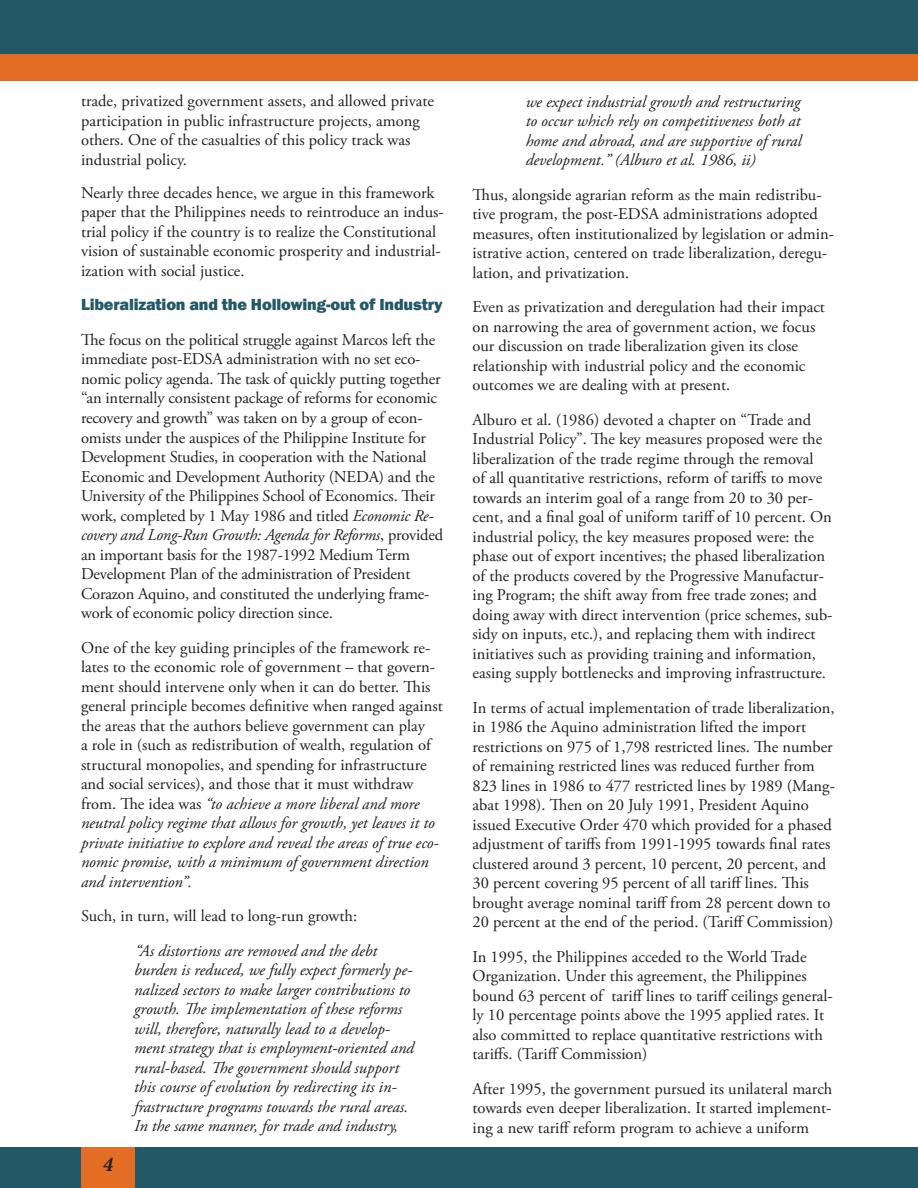
<style>
.page{position:relative;width:918px;height:1188px;background:#fff}
.page>*{position:absolute;margin:0;border:0;box-sizing:border-box;transform-origin:0 0}
.t1{font:italic 700 21px "Minion Pro";color:#231f20}
.t2{font:16.5px/19.5px "Adobe Garamond Pro";color:#231f20}
.t3{font:italic 16.5px/19.5px "Adobe Garamond Pro";color:#231f20}
.t4{font:800 16.5px "Franklin Gothic";letter-spacing:-.01em;color:#235867}
.s1{font-style:italic}
</style>
<div class="page">
<div style="left:0;top:0;width:918px;height:54px;background:#235867"></div>
<div style="left:0;top:54px;width:918px;height:27px;background:#e46d26"></div>
<div style="left:0;top:1148px;width:918px;height:40px;background:#235867"></div>
<div style="left:81px;top:1148px;width:54px;height:40px;background:#e46d26"></div>
<p class="t2" style="left:81px;top:92px;width:355px">trade, privatized government assets, and allowed private participation in public infrastructure projects, among others. One of the casualties of this policy track was industrial policy.</p>
<p class="t2" style="left:81px;top:184px;width:364px">Nearly three decades hence, we argue in this framework paper that the Philippines needs to reintroduce an indus&shy;trial policy if the country is to realize the Constitutional vision of sustainable economic prosperity and industrial&shy;ization with social justice.</p>
<p class="t4" style="left:81px;top:294px;width:363px">Liberalization and the Hollowing-out of Industry</p>
<p class="t2" style="left:81px;top:331px;width:364px">The focus on the political struggle against Marcos left the immediate post-EDSA administration with no set eco&shy;nomic policy agenda. The task of quickly putting together “an internally consistent package of reforms for economic recovery and growth” was taken on by a group of econ&shy;omists under the auspices of the Philippine Institute for Development Studies, in cooperation with the National Economic and Development Authority (NEDA) and the University of the Philippines School of Economics. Their work, completed by 1 May 1986 and titled <span class="s1">Economic Re&shy;covery and Long-Run Growth: Agenda for Reforms</span>, provided an important basis for the 1987-1992 Medium Term Development Plan of the administration of President Corazon Aquino, and constituted the underlying frame&shy;work of economic policy direction since.</p>
<p class="t2" style="left:81px;top:638px;width:363px">One of the key guiding principles of the framework re&shy;lates to the economic role of government – that govern&shy;ment should intervene only when it can do better. This general principle becomes definitive when ranged against the areas that the authors believe government can play<br>a role in (such as redistribution of wealth, regulation of structural monopolies, and spending for infrastructure and social services), and those that it must withdraw from. The idea was <span class="s1">“to achieve a more liberal and more neutral policy regime that allows for growth, yet leaves it to private initiative to explore and reveal the areas of true eco&shy;nomic promise, with a minimum of government direction and intervention”.</span></p>
<p class="t2" style="left:81px;top:907px;width:278px">Such, in turn, will lead to long-run growth:</p>
<p class="t3" style="left:134px;top:941px;width:281px">“As distortions are removed and the debt burden is reduced, we fully expect formerly pe&shy;nalized sectors to make larger contributions to growth. The implementation of these reforms will, therefore, naturally lead to a develop&shy;ment strategy that is employment-oriented and rural-based. The government should support this course of evolution by redirecting its in&shy;frastructure programs towards the rural areas.<br>In the same manner, for trade and industry,</p>
<p class="t1" style="left:103px;top:1150px;width:12px">4</p>
<p class="t3" style="left:526px;top:92px;width:277px;text-align:justify">we expect industrial growth and restructuring to occur which rely on competitiveness both at home and abroad, and are supportive of rural development.” (Alburo et al. 1986, ii)</p>
<p class="t2" style="left:472px;top:185px;width:363px">Thus, alongside agrarian reform as the main redistribu&shy;tive program, the post-EDSA administrations adopted measures, often institutionalized by legislation or admin&shy;istrative action, centered on trade liberalization, deregu&shy;lation, and privatization.</p>
<p class="t2" style="left:472px;top:298px;width:354px">Even as privatization and deregulation had their impact on narrowing the area of government action, we focus our discussion on trade liberalization given its close relationship with industrial policy and the economic outcomes we are dealing with at present.</p>
<p class="t2" style="left:472px;top:410px;width:362px">Alburo et al. (1986) devoted a chapter on “Trade and Industrial Policy”. The key measures proposed were the liberalization of the trade regime through the removal<br>of all quantitative restrictions, reform of tariffs to move towards an interim goal of a range from 20 to 30 per&shy;cent, and a final goal of uniform tariff of 10 percent. On industrial policy, the key measures proposed were: the phase out of export incentives; the phased liberalization of the products covered by the Progressive Manufactur&shy;ing Program; the shift away from free trade zones; and doing away with direct intervention (price schemes, sub&shy;sidy on inputs, etc.), and replacing them with indirect initiatives such as providing training and information, easing supply bottlenecks and improving infrastructure.</p>
<p class="t2" style="left:472px;top:698px;width:364px">In terms of actual implementation of trade liberalization, in 1986 the Aquino administration lifted the import restrictions on 975 of 1,798 restricted lines. The number of remaining restricted lines was reduced further from 823 lines in 1986 to 477 restricted lines by 1989 (Mang&shy;abat 1998). Then on 20 July 1991, President Aquino issued Executive Order 470 which provided for a phased adjustment of tariffs from 1991-1995 towards final rates clustered around 3 percent, 10 percent, 20 percent, and 30 percent covering 95 percent of all tariff lines. This brought average nominal tariff from 28 percent down to 20 percent at the end of the period. (Tariff Commission)</p>
<p class="t2" style="left:472px;top:947px;width:362px">In 1995, the Philippines acceded to the World Trade Organization. Under this agreement, the Philippines bound 63 percent of tariff lines to tariff ceilings general&shy;ly 10 percentage points above the 1995 applied rates. It also committed to replace quantitative restrictions with tariffs. (Tariff Commission)</p>
<p class="t2" style="left:472px;top:1079px;width:361px;text-align:justify">After 1995, the government pursued its unilateral march towards even deeper liberalization. It started implement&shy;ing a new tariff reform program to achieve a uniform</p>
</div>
